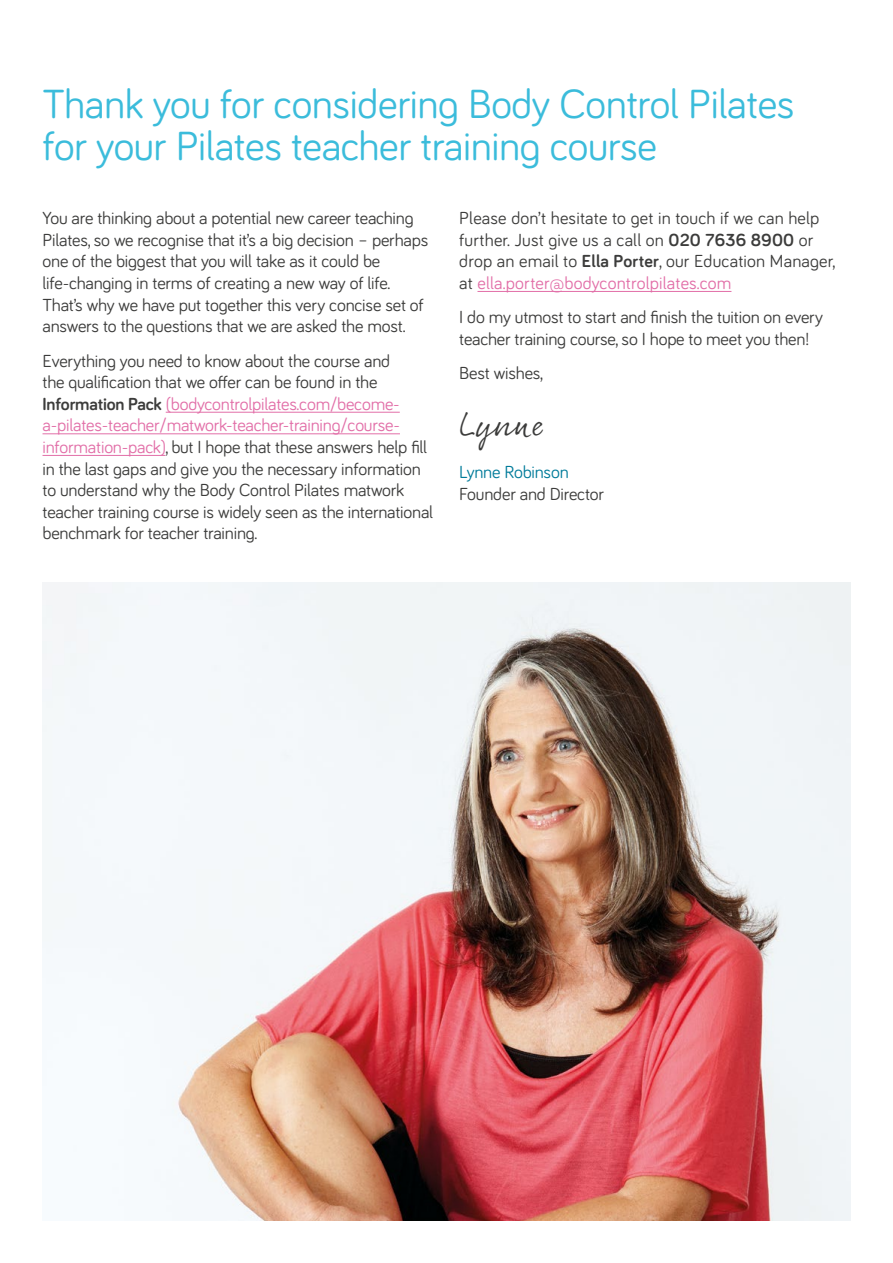
<style>
.page{position:relative;width:893px;height:1263px;background:#fff}
.page>*{position:absolute;margin:0;border:0;box-sizing:border-box;transform-origin:0 0}
.t1{font:42px/42px "Bariol";letter-spacing:-.01em;color:#3bbcdb}
.t2{font:36px "Rollerscript Smooth";color:#3c3c3b}
.t3{font:18px/21.6px "Bariol";letter-spacing:-.01em;color:#3c3c3b}
.t4{font:18px/21.6px "Bariol";letter-spacing:.01em;color:#3c3c3b}
.t5{font:18px "Bariol";letter-spacing:-.01em;color:#007b9a}
.s1{font-weight:700}
.s2{color:#e26fa8}
</style>
<div class="page">
<hr style="left:166px;top:412px;width:234px;height:1px;background:#e26fa8">
<hr style="left:43px;top:434px;width:357px;height:1px;background:#e26fa8">
<hr style="left:43px;top:455px;width:122px;height:1px;background:#e26fa8">
<hr style="left:477px;top:291px;width:254px;height:1px;background:#e26fa8">
<img style="left:43px;top:583px;width:807px;height:637px">
<h1 class="t1" style="left:43px;top:81px;width:754px">Thank you for considering Body Control Pilates for your Pilates teacher training course</h1>
<p class="t3" style="left:43px;top:207px;width:387px">You are thinking about a potential new career teaching Pilates, so we recognise that it’s a big decision – perhaps one of the biggest that you will take as it could be life-changing in terms of creating a new way of life.<br>That’s why we have put together this very concise set of answers to the questions that we are asked the most.</p>
<p class="t3" style="left:43px;top:349px;width:392px">Everything you need to know about the course and<br>the qualification that we offer can be found in the <span class="s1">Information Pack</span> <span class="s2">(bodycontrolpilates.com/become&shy;a-pilates-teacher/matwork-teacher-training/course&shy;information-pack)</span>, but I hope that these answers help fill in the last gaps and give you the necessary information to understand why the Body Control Pilates matwork teacher training course is widely seen as the international benchmark for teacher training.</p>
<p class="t4" style="left:459px;top:207px;width:378px">Please don’t hesitate to get in touch if we can help further. Just give us a call on <span class="s1">020 7636 8900</span> or drop an email to <span class="s1">Ella Porter</span>, our Education Manager, at <span class="s2">ella.porter@bodycontrolpilates.com</span></p>
<p class="t3" style="left:459px;top:306px;width:365px">I do my utmost to start and finish the tuition on every teacher training course, so I hope to meet you then!</p>
<p class="t3" style="left:459px;top:362px;width:85px">Best wishes,</p>
<h2 class="t2" style="left:459px;top:402px;width:87px">Lynne</h2>
<p class="t5" style="left:459px;top:460px;width:111px">Lynne Robinson</p>
<p class="t3" style="left:459px;top:482px;width:146px">Founder and Director</p>
</div>
